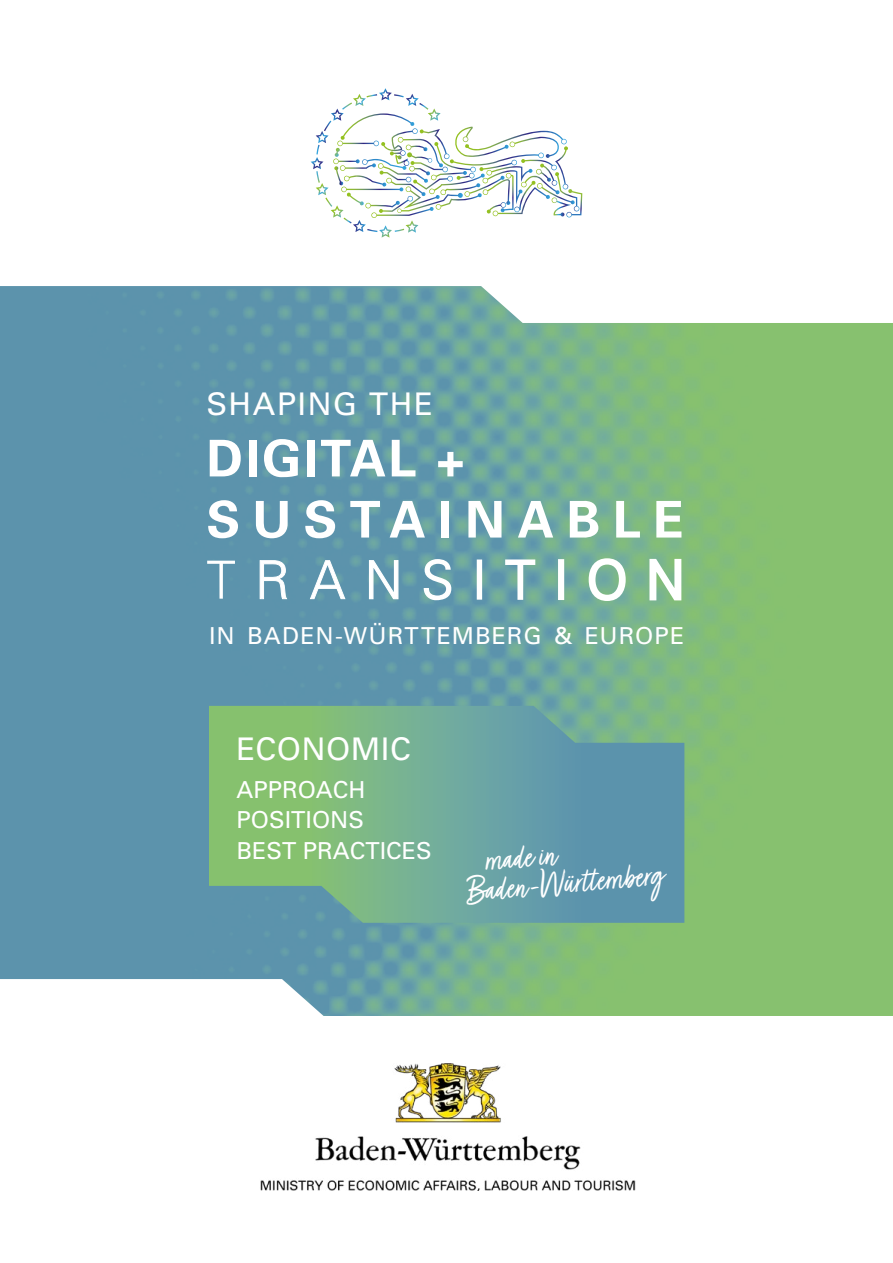
<style>
.page{position:relative;width:893px;height:1263px;background:#fff}
.page>*{position:absolute;margin:0;border:0;box-sizing:border-box;transform-origin:0 0}
.Titel{font:300 52.65px "Univers";letter-spacing:.36em;color:#fff}
.Titel-2{font:700 50.7px "Univers";letter-spacing:.235em;color:#fff}
.Titel-3{font:700 50.7px "Univers";letter-spacing:.045em;color:#fff}
.t1{font:39px "Turbinado Light Pro";color:#fff}
.Titel-4{font:31.2px "Univers";letter-spacing:.05em;color:#fff}
.subline_16_19pt{font:31.2px "Univers";letter-spacing:.015em;color:#fff}
.unives_light{font:23.4px "Univers";color:#fff}
.subline_16_19pt-2{font:23.4px "Univers";letter-spacing:.045em;color:#fff}
</style>
<div class="page">
<img style="left:0;top:323px;width:893px;height:656px">
<svg style="left:0;top:979px;width:893px;height:212px"></svg>
<svg style="left:209px;top:706px;width:475px;height:217px;background:#71aa93"></svg>
<img style="left:260px;top:1063px;width:375px;height:127px">
<svg style="left:0;top:161px;width:583px;height:162px"></svg>
<svg style="left:311px;top:88px;width:271px;height:150px"></svg>
<p class="Titel-4" style="left:206px;top:386px;width:228px">SHAPING THE</p>
<p class="Titel-3" style="left:206px;top:428px;width:260px">DIGITAL +</p>
<p class="Titel-2" style="left:206px;top:489px;width:479px">SUSTAINABLE</p>
<p class="Titel" style="left:206px;top:548px;width:479px">TRANSITION</p>
<p class="subline_16_19pt-2" style="left:209px;top:622px;width:477px">IN BADEN-WÜRTTEMBERG &amp; EUROPE</p>
<p class="subline_16_19pt" style="left:237px;top:730px;width:176px">ECONOMIC</p>
<p class="unives_light" style="left:237px;top:776px;width:130px">APPROACH</p>
<p class="unives_light" style="left:237px;top:806px;width:129px">POSITIONS</p>
<p class="unives_light" style="left:237px;top:837px;width:197px">BEST PRACTICES</p>
<p class="t1" style="left:483px;top:839px;width:74px;rotate:-5deg">made in</p>
<p class="t1" style="left:464px;top:870px;width:199px;rotate:-5deg">Baden-Württemberg</p>
</div>
